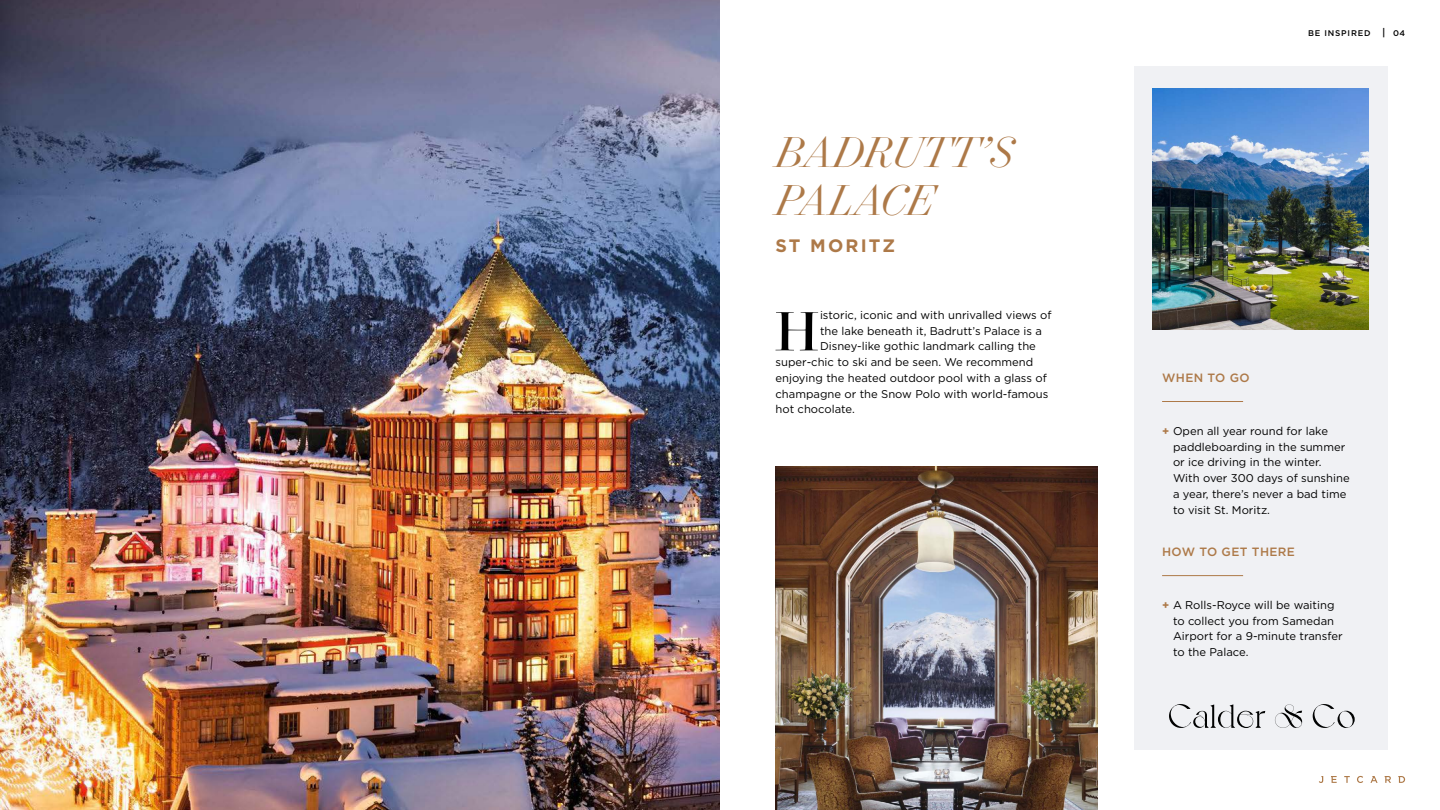
<style>
.page{position:relative;width:1440px;height:810px;background:#fff}
.page>*{position:absolute;margin:0;border:0;box-sizing:border-box;transform-origin:0 0}
.t1{font:62.78px "Surveyor Fine";color:#000}
.t2{font:italic 300 49.2px/48px "Surveyor Fine";color:#ad7948}
.t3{font:700 18px "Gotham";letter-spacing:.12em;color:#ad7948}
.t4{font:500 12px "Gotham";letter-spacing:.03em;color:#ad7948}
.t5{font:11.25px/15.8px "Gotham";color:#000}
.t6{font:500 8.25px "Gotham";letter-spacing:.1em;color:#000}
.s1{font-size:10.12px}
.s2{font-weight:700;color:#ad7948}
</style>
<div class="page">
<svg style="left:1344px;top:776px;width:6px;height:7px"></svg>
<svg style="left:1357px;top:776px;width:6px;height:7px"></svg>
<svg style="left:1331px;top:776px;width:6px;height:7px"></svg>
<svg style="left:1370px;top:776px;width:8px;height:7px"></svg>
<svg style="left:1385px;top:776px;width:6px;height:7px"></svg>
<svg style="left:1398px;top:776px;width:7px;height:7px"></svg>
<svg style="left:1319px;top:776px;width:4px;height:7px"></svg>
<div style="left:1134px;top:66px;width:253px;height:684px;background:#f0f1f4"></div>
<hr style="left:1162px;top:401px;width:81px;height:1px;background:#ad7948">
<hr style="left:1162px;top:575px;width:81px;height:1px;background:#ad7948">
<img style="left:776px;top:466px;width:322px;height:344px">
<img style="left:1153px;top:88px;width:216px;height:242px">
<img style="left:0;top:0;width:720px;height:810px">
<svg style="left:1169px;top:704px;width:96px;height:24px"></svg>
<svg style="left:1275px;top:704px;width:27px;height:24px"></svg>
<svg style="left:1313px;top:704px;width:42px;height:24px"></svg>
<h2 class="t2" style="left:776px;top:127px;width:240px">BADRUTT’S<br>PALACE</h2>
<h3 class="t3" style="left:776px;top:234px;width:121px">ST MORITZ</h3>
<h1 class="t1" style="left:775px;top:295px;width:45px">H</h1>
<p class="t5" style="left:820px;top:307px;width:233px">istoric, iconic and with unrivalled views of</p>
<p class="t5" style="left:820px;top:323px;width:224px">the lake beneath it, Badrutt’s Palace is a</p>
<p class="t5" style="left:820px;top:338px;width:217px">Disney-like gothic landmark calling the</p>
<p class="t5" style="left:776px;top:354px;width:259px">super-chic to ski and be seen. We recommend</p>
<p class="t5" style="left:776px;top:370px;width:273px">enjoying the heated outdoor pool with a glass of</p>
<p class="t5" style="left:776px;top:386px;width:274px">champagne or the Snow Polo with world-famous</p>
<p class="t5" style="left:776px;top:401px;width:81px">hot chocolate.</p>
<p class="t6" style="left:1308px;top:27px;width:99px">BE INSPIRED <span class="s1">|</span> 04</p>
<p class="t4" style="left:1162px;top:370px;width:89px">WHEN TO GO</p>
<p class="t5" style="left:1173px;top:423px;width:178px;text-indent:-11px"><span class="s2">+</span> Open all year round for lake paddleboarding in the summer or ice driving in the winter.<br>With over 300 days of sunshine a year, there’s never a bad time to visit St. Moritz.</p>
<p class="t4" style="left:1162px;top:544px;width:134px">HOW TO GET THERE</p>
<p class="t5" style="left:1173px;top:597px;width:171px;text-indent:-11px"><span class="s2">+</span> A Rolls-Royce will be waiting to collect you from Samedan<br>Airport for a 9-minute transfer to the Palace.</p>
</div>
